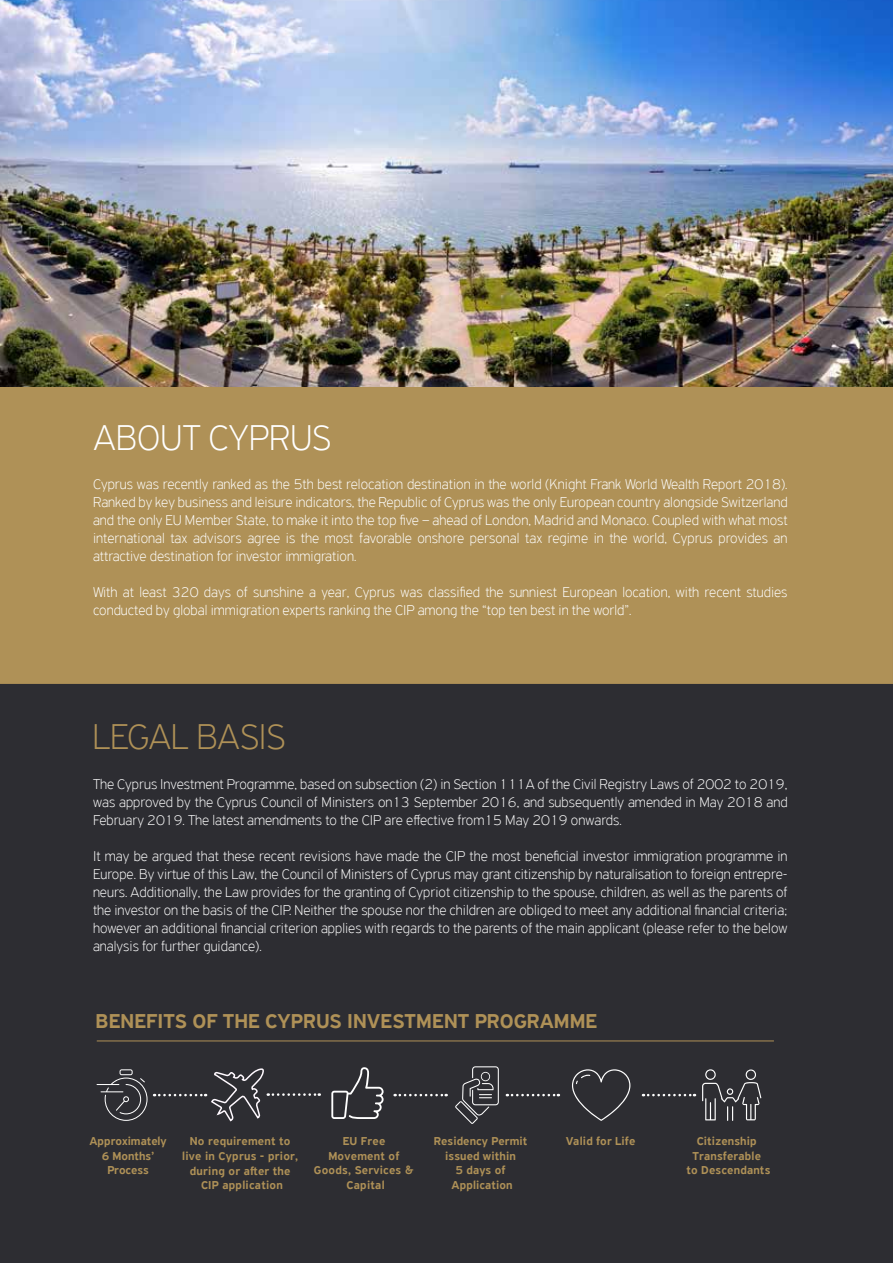
<style>
.page{position:relative;width:893px;height:1263px;background:#fff}
.page>*{position:absolute;margin:0;border:0;box-sizing:border-box;transform-origin:0 0}
.t1{font:100 37.95px "PF Highway Sans Pro";color:#fff}
.t2{font:100 37.95px "PF Highway Sans Pro";letter-spacing:-.01em;color:#af9157}
.t3{font:500 21.15px "PF Highway Sans Pro";letter-spacing:.005em;color:#af9157}
.t4{font:100 15px/18px "PF Highway Sans Pro";color:#fff;text-align:justify}
.t5{font:15px "Verdana";color:#000}
.t6{font:500 12.15px/14.5px "PF Highway Sans Pro";letter-spacing:.015em;color:#af9157;text-align:center}
</style>
<div class="page">
<div style="left:0;top:401px;width:893px;height:862px;background:#2d2d32"></div>
<div style="left:0;top:386px;width:893px;height:298px;background:#af9157"></div>
<hr style="left:97px;top:1040px;width:677px;height:1px;background:#af9157">
<img style="left:0;top:0;width:893px;height:386px">
<svg style="left:395px;top:1094px;width:52px;height:2px"></svg>
<svg style="left:507px;top:1094px;width:52px;height:2px"></svg>
<svg style="left:643px;top:1094px;width:52px;height:2px"></svg>
<svg style="left:97px;top:1069px;width:51px;height:52px"></svg>
<svg style="left:331px;top:1067px;width:53px;height:52px"></svg>
<svg style="left:455px;top:1066px;width:44px;height:58px"></svg>
<svg style="left:572px;top:1069px;width:58px;height:52px"></svg>
<svg style="left:702px;top:1069px;width:59px;height:52px"></svg>
<svg style="left:154px;top:1068px;width:166px;height:54px"></svg>
<p class="t5" style="left:252px;top:375px;width:8px">-</p>
<h1 class="t1" style="left:94px;top:416px;width:239px">ABOUT CYPRUS</h1>
<p class="t4" style="left:93px;top:474px;width:696px">Cyprus was recently ranked as the 5th best relocation destination in the world (Knight Frank World Wealth Report 2018).<br>Ranked by key business and leisure indicators, the Republic of Cyprus was the only European country alongside Switzerland and the only EU Member State, to make it into the top five – ahead of London, Madrid and Monaco. Coupled with what most international tax advisors agree is the most favorable onshore personal tax regime in the world, Cyprus provides an attractive destination for investor immigration.</p>
<p class="t4" style="left:93px;top:582px;width:696px">With at least 320 days of sunshine a year, Cyprus was classified the sunniest European location, with recent studies conducted by global immigration experts ranking the CIP among the “top ten best in the world”.</p>
<h1 class="t2" style="left:92px;top:715px;width:194px">LEGAL BASIS</h1>
<p class="t4" style="left:93px;top:774px;width:696px">The Cyprus Investment Programme, based on subsection (2) in Section 111A of the Civil Registry Laws of 2002 to 2019, was approved by the Cyprus Council of Ministers on13 September 2016, and subsequently amended in May 2018 and February 2019. The latest amendments to the CIP are effective from15 May 2019 onwards.</p>
<p class="t4" style="left:93px;top:846px;width:696px">It may be argued that these recent revisions have made the CIP the most beneficial investor immigration programme in Europe. By virtue of this Law, the Council of Ministers of Cyprus may grant citizenship by naturalisation to foreign entrepre&shy;neurs. Additionally, the Law provides for the granting of Cypriot citizenship to the spouse, children, as well as the parents of the investor on the basis of the CIP. Neither the spouse nor the children are obliged to meet any additional financial criteria; however an additional financial criterion applies with regards to the parents of the main applicant (please refer to the below analysis for further guidance).</p>
<h2 class="t3" style="left:96px;top:1009px;width:503px">BENEFITS OF THE CYPRUS INVESTMENT PROGRAMME</h2>
<p class="t6" style="left:90px;top:1134px;width:79px">Approximately<br>6 Months’<br>Process</p>
<p class="t6" style="left:314px;top:1134px;width:102px">EU Free<br>Movement of<br>Goods, Services &amp;<br>Capital</p>
<p class="t6" style="left:434px;top:1134px;width:95px">Residency Permit</p>
<p class="t6" style="left:566px;top:1134px;width:71px">Valid for Life</p>
<p class="t6" style="left:182px;top:1134px;width:118px">No requirement to live in Cyprus - prior, during or aſter the<br>CIP application</p>
<p class="t6" style="left:445px;top:1148px;width:72px">issued within<br>5 days of<br>Application</p>
<p class="t6" style="left:686px;top:1134px;width:85px">Citizenship<br>Transferable<br>to Descendants</p>
</div>
